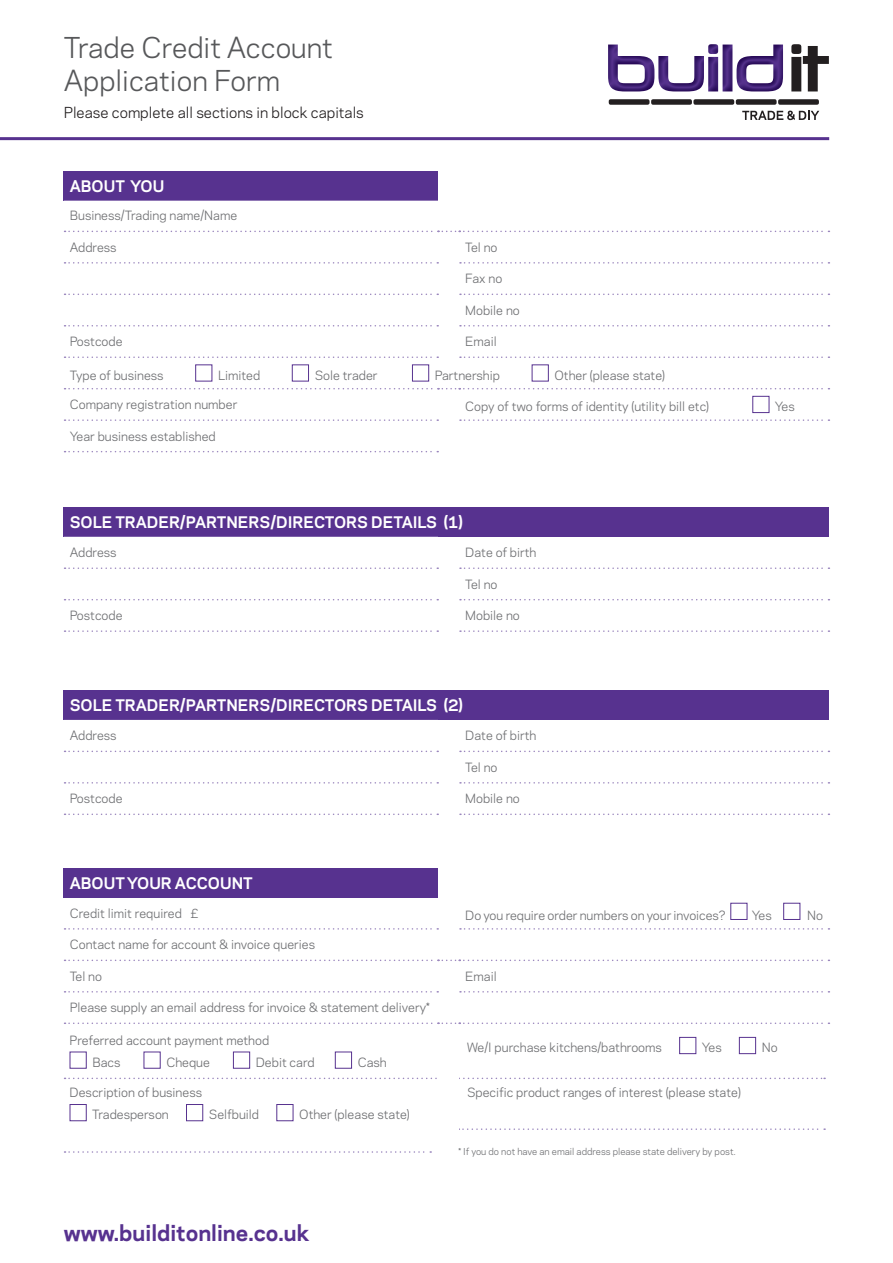
<style>
.page{position:relative;width:893px;height:1263px;background:#fff}
.page>*{position:absolute;margin:0;border:0;box-sizing:border-box;transform-origin:0 0}
.t1{font:27px/33px "Galaxie Polaris";color:#57585a}
.t2{font:700 21px "Galaxie Polaris";color:#57328f}
.t3{font:700 15px "Galaxie Polaris";color:#fff}
.t4{font:14.25px "Galaxie Polaris";color:#231f20}
.t5{font:12px/22.4px "Galaxie Polaris";color:#6c6d70}
.t6{font:9px "Galaxie Polaris";color:#6c6d70}
</style>
<div class="page">
<hr style="left:0;top:137px;width:829px;height:3px;background:#57328f">
<div style="left:64px;top:171px;width:374px;height:30px;background:#57328f"></div>
<svg style="left:64px;top:230px;width:765px;height:223px"></svg>
<svg style="left:65px;top:262px;width:373px;height:2px"></svg>
<svg style="left:460px;top:262px;width:369px;height:2px"></svg>
<svg style="left:65px;top:294px;width:373px;height:1px"></svg>
<svg style="left:460px;top:294px;width:369px;height:1px"></svg>
<svg style="left:65px;top:325px;width:373px;height:1px"></svg>
<svg style="left:460px;top:325px;width:369px;height:1px"></svg>
<svg style="left:65px;top:451px;width:373px;height:1px"></svg>
<svg style="left:65px;top:231px;width:764px;height:1px"></svg>
<svg style="left:65px;top:356px;width:373px;height:2px"></svg>
<svg style="left:460px;top:356px;width:369px;height:2px"></svg>
<svg style="left:65px;top:419px;width:373px;height:2px"></svg>
<svg style="left:460px;top:419px;width:369px;height:2px"></svg>
<svg style="left:65px;top:388px;width:764px;height:1px"></svg>
<div style="left:292px;top:364px;width:17px;height:17px;border:1px solid #57328f"></div>
<div style="left:412px;top:364px;width:17px;height:17px;border:1px solid #57328f"></div>
<div style="left:752px;top:396px;width:17px;height:17px;border:1px solid #57328f"></div>
<div style="left:64px;top:507px;width:765px;height:30px;background:#57328f"></div>
<svg style="left:460px;top:567px;width:369px;height:2px"></svg>
<svg style="left:64px;top:567px;width:374px;height:65px"></svg>
<svg style="left:460px;top:599px;width:369px;height:1px"></svg>
<svg style="left:460px;top:630px;width:369px;height:2px"></svg>
<div style="left:64px;top:690px;width:765px;height:30px;background:#57328f"></div>
<svg style="left:460px;top:751px;width:369px;height:1px"></svg>
<svg style="left:64px;top:750px;width:374px;height:65px"></svg>
<svg style="left:460px;top:782px;width:369px;height:1px"></svg>
<svg style="left:460px;top:813px;width:369px;height:2px"></svg>
<div style="left:64px;top:868px;width:374px;height:30px;background:#57328f"></div>
<svg style="left:64px;top:902px;width:765px;height:156px"></svg>
<svg style="left:65px;top:928px;width:373px;height:2px"></svg>
<svg style="left:460px;top:928px;width:369px;height:2px"></svg>
<svg style="left:65px;top:959px;width:764px;height:2px"></svg>
<svg style="left:65px;top:991px;width:373px;height:1px"></svg>
<svg style="left:460px;top:991px;width:369px;height:1px"></svg>
<svg style="left:65px;top:1022px;width:764px;height:2px"></svg>
<div style="left:730px;top:903px;width:17px;height:17px;border:1px solid #57328f"></div>
<div style="left:783px;top:903px;width:17px;height:17px;border:1px solid #57328f"></div>
<div style="left:233px;top:1051px;width:17px;height:17px;border:1px solid #57328f"></div>
<div style="left:335px;top:1051px;width:17px;height:17px;border:1px solid #57328f"></div>
<div style="left:70px;top:1104px;width:17px;height:17px;border:1px solid #57328f"></div>
<div style="left:186px;top:1104px;width:17px;height:17px;border:1px solid #57328f"></div>
<div style="left:276px;top:1104px;width:17px;height:17px;border:1px solid #57328f"></div>
<div style="left:679px;top:1037px;width:17px;height:17px;border:1px solid #57328f"></div>
<div style="left:739px;top:1037px;width:17px;height:17px;border:1px solid #57328f"></div>
<svg style="left:65px;top:1077px;width:760px;height:2px"></svg>
<svg style="left:459px;top:1128px;width:366px;height:2px"></svg>
<div style="left:438px;top:1071px;width:20px;height:14px;background:#fff"></div>
<svg style="left:65px;top:1151px;width:366px;height:2px"></svg>
<svg style="left:742px;top:111px;width:77px;height:9px"></svg>
<img style="left:718px;top:45px;width:65px;height:46px">
<img style="left:608px;top:44px;width:110px;height:47px">
<svg style="left:791px;top:44px;width:38px;height:47px"></svg>
<div style="left:609px;top:99px;width:40px;height:6px;background:#231f20;border-radius:2px"></div>
<div style="left:651px;top:99px;width:41px;height:6px;background:#231f20;border-radius:2px"></div>
<div style="left:693px;top:99px;width:41px;height:6px;background:#231f20;border-radius:2px"></div>
<div style="left:736px;top:99px;width:41px;height:6px;background:#231f20;border-radius:2px"></div>
<div style="left:778px;top:99px;width:41px;height:6px;background:#231f20;border-radius:2px"></div>
<h1 class="t1" style="left:64px;top:29px;width:271px">Trade Credit Account<br>Application Form</h1>
<p class="t4" style="left:64px;top:102px;width:301px">Please complete all sections in block capitals</p>
<p class="t3" style="left:70px;top:175px;width:96px">ABOUT YOU</p>
<p class="t5" style="left:70px;top:204px;width:169px">Business/Trading name/Name</p>
<p class="t5" style="left:70px;top:235px;width:48px">Address</p>
<p class="t5" style="left:465px;top:235px;width:34px">Tel no</p>
<p class="t5" style="left:465px;top:267px;width:39px">Fax no</p>
<p class="t5" style="left:465px;top:298px;width:56px">Mobile no</p>
<p class="t5" style="left:70px;top:330px;width:54px">Postcode</p>
<p class="t5" style="left:465px;top:330px;width:33px">Email</p>
<p class="t5" style="left:70px;top:363px;width:95px">Type of business</p>
<p class="t5" style="left:218px;top:363px;width:44px">Limited</p>
<p class="t5" style="left:315px;top:363px;width:65px">Sole trader</p>
<p class="t5" style="left:435px;top:363px;width:67px">Partnership</p>
<p class="t5" style="left:554px;top:363px;width:112px">Other (please state)</p>
<p class="t5" style="left:70px;top:393px;width:169px">Company registration number</p>
<p class="t5" style="left:465px;top:395px;width:245px">Copy of two forms of identity (utility bill etc)</p>
<p class="t5" style="left:775px;top:395px;width:22px">Yes</p>
<p class="t5" style="left:70px;top:424px;width:147px">Year business established</p>
<p class="t3" style="left:70px;top:511px;width:395px">SOLE TRADER/PARTNERS/DIRECTORS DETAILS (1)</p>
<p class="t5" style="left:70px;top:541px;width:48px">Address</p>
<p class="t5" style="left:465px;top:541px;width:73px">Date of birth</p>
<p class="t5" style="left:465px;top:572px;width:34px">Tel no</p>
<p class="t5" style="left:70px;top:604px;width:54px">Postcode</p>
<p class="t5" style="left:465px;top:604px;width:56px">Mobile no</p>
<p class="t3" style="left:70px;top:694px;width:395px">SOLE TRADER/PARTNERS/DIRECTORS DETAILS (2)</p>
<p class="t5" style="left:70px;top:724px;width:48px">Address</p>
<p class="t5" style="left:465px;top:724px;width:73px">Date of birth</p>
<p class="t5" style="left:465px;top:755px;width:34px">Tel no</p>
<p class="t5" style="left:70px;top:787px;width:54px">Postcode</p>
<p class="t5" style="left:465px;top:787px;width:56px">Mobile no</p>
<p class="t3" style="left:70px;top:872px;width:184px">ABOUT YOUR ACCOUNT</p>
<p class="t5" style="left:70px;top:901px;width:130px">Credit limit required £</p>
<p class="t5" style="left:465px;top:903px;width:262px">Do you require order numbers on your invoices?</p>
<p class="t5" style="left:752px;top:903px;width:22px">Yes</p>
<p class="t5" style="left:807px;top:903px;width:17px">No</p>
<p class="t5" style="left:70px;top:933px;width:247px">Contact name for account &amp; invoice queries</p>
<p class="t5" style="left:70px;top:964px;width:34px">Tel no</p>
<p class="t5" style="left:465px;top:964px;width:33px">Email</p>
<p class="t5" style="left:70px;top:996px;width:362px">Please supply an email address for invoice &amp; statement delivery*</p>
<p class="t5" style="left:92px;top:1028px;width:178px;text-indent:-23px">Preferred account payment method<br>Bacs</p>
<p class="t5" style="left:166px;top:1050px;width:45px">Cheque</p>
<p class="t5" style="left:256px;top:1050px;width:60px">Debit card</p>
<p class="t5" style="left:358px;top:1050px;width:31px">Cash</p>
<p class="t5" style="left:92px;top:1080px;width:112px;text-indent:-22px">Description of business<br>Tradesperson</p>
<p class="t5" style="left:209px;top:1103px;width:52px">Selfbuild</p>
<p class="t5" style="left:299px;top:1103px;width:112px">Other (please state)</p>
<h2 class="t2" style="left:64px;top:1217px;width:247px">www.builditonline.co.uk</h2>
<p class="t5" style="left:467px;top:1035px;width:197px">We/I purchase kitchens/bathrooms</p>
<p class="t5" style="left:702px;top:1036px;width:22px">Yes</p>
<p class="t5" style="left:762px;top:1036px;width:17px">No</p>
<p class="t5" style="left:467px;top:1080px;width:275px">Specific product ranges of interest (please state)</p>
<p class="t6" style="left:458px;top:1145px;width:279px">* If you do not have an email address please state delivery by post.</p>
</div>
